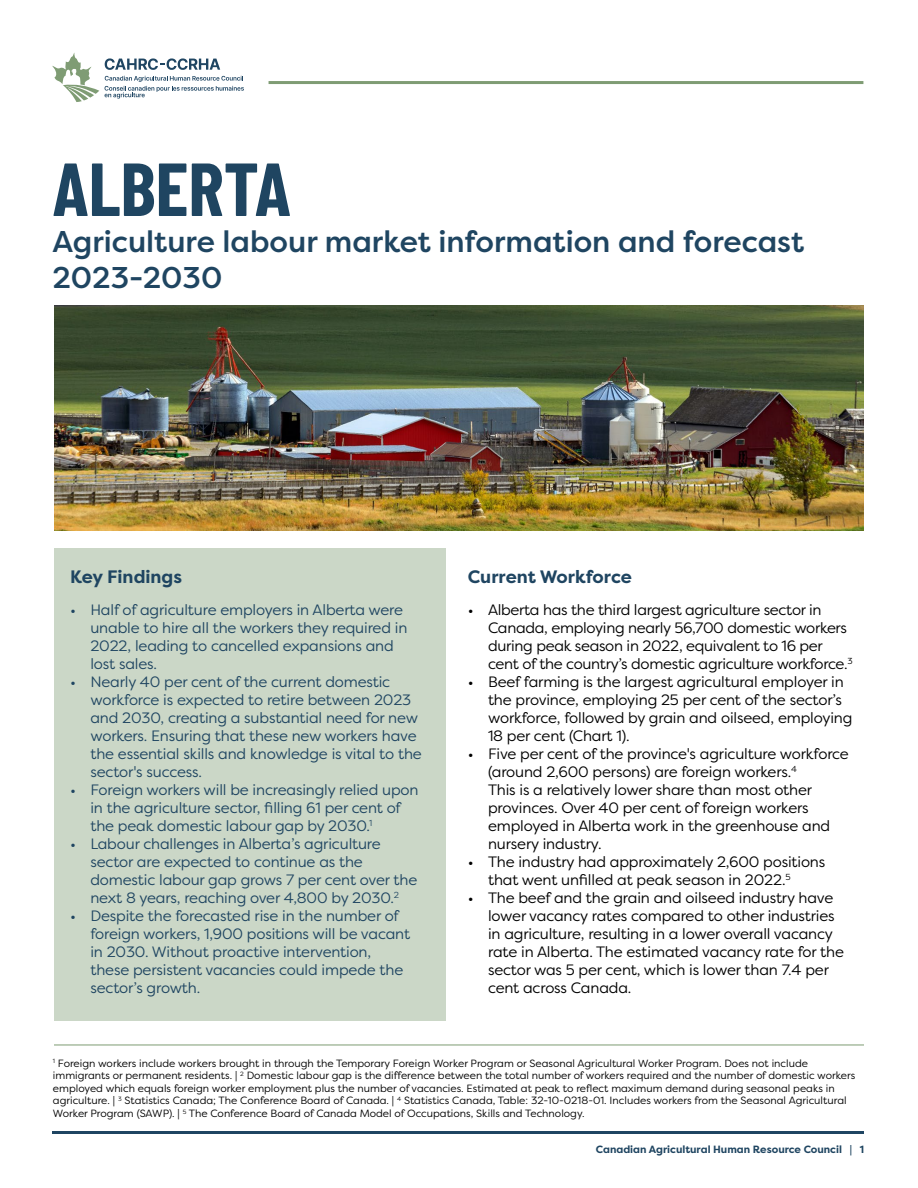
<style>
.page{position:relative;width:918px;height:1188px;background:#fff}
.page>*{position:absolute;margin:0;border:0;box-sizing:border-box;transform-origin:0 0}
.t1{font:700 75px "Barlow Condensed";color:#1f4561}
.t2{font:500 30px/36px "Filson Pro";color:#1f4561}
.t3{font:700 18px "Filson Pro";color:#1f4561}
.t4{font:15px/18px "Filson Pro";letter-spacing:-.01em;color:#000}
.t5{font:15px/18px "Filson Pro";letter-spacing:-.01em;color:#1f4561}
.t6{font:10.5px/12.6px "Filson Pro";color:#000}
.t7{font:700 10.5px "Filson Pro";color:#1f4561}
</style>
<div class="page">
<svg style="left:105px;top:76px;width:139px;height:23px"></svg>
<svg style="left:105px;top:58px;width:115px;height:12px"></svg>
<svg style="left:52px;top:53px;width:47px;height:49px"></svg>
<hr style="left:269px;top:81px;width:594px;height:3px;background:#7f9c74">
<hr style="left:52px;top:1131px;width:811px;height:3px;background:#1f4562">
<div style="left:54px;top:548px;width:392px;height:473px;background:#cbd7c7"></div>
<hr style="left:54px;top:1045px;width:810px;height:1px;background:#7d9b73">
<img style="left:54px;top:305px;width:810px;height:226px">
<h1 class="t1" style="left:52px;top:136px;width:240px">ALBERTA</h1>
<h2 class="t2" style="left:52px;top:223px;width:753px">Agriculture labour market information and forecast<br>2023-2030</h2>
<p class="t3" style="left:70px;top:566px;width:113px">Key Findings</p>
<p class="t5" style="left:90px;top:600px;width:318px;text-indent:-20px">• Half of agriculture employers in Alberta were unable to hire all the workers they required in 2022, leading to cancelled expansions and lost sales.</p>
<p class="t5" style="left:90px;top:672px;width:333px;text-indent:-20px">• Nearly 40 per cent of the current domestic workforce is expected to retire between 2023 and 2030, creating a substantial need for new workers. Ensuring that these new workers have the essential skills and knowledge is vital to the sector's success.</p>
<p class="t5" style="left:90px;top:780px;width:330px;text-indent:-20px">• Foreign workers will be increasingly relied upon in the agriculture sector, filling 61 per cent of the peak domestic labour gap by 2030.<sup>1</sup></p>
<p class="t5" style="left:90px;top:834px;width:328px;text-indent:-20px">• Labour challenges in Alberta’s agriculture sector are expected to continue as the domestic labour gap grows 7 per cent over the next 8 years, reaching over 4,800 by 2030.<sup>2</sup></p>
<p class="t5" style="left:90px;top:906px;width:321px;text-indent:-20px">• Despite the forecasted rise in the number of foreign workers, 1,900 positions will be vacant in 2030. Without proactive intervention, these persistent vacancies could impede the sector’s growth.</p>
<p class="t3" style="left:468px;top:566px;width:166px">Current Workforce</p>
<p class="t4" style="left:488px;top:600px;width:366px;text-indent:-20px">• Alberta has the third largest agriculture sector in Canada, employing nearly 56,700 domestic workers during peak season in 2022, equivalent to 16 per cent of the country’s domestic agriculture workforce.<sup>3</sup></p>
<p class="t4" style="left:488px;top:672px;width:366px;text-indent:-20px">• Beef farming is the largest agricultural employer in the province, employing 25 per cent of the sector’s workforce, followed by grain and oilseed, employing 18 per cent (Chart 1).</p>
<p class="t4" style="left:488px;top:744px;width:362px;text-indent:-20px">• Five per cent of the province's agriculture workforce (around 2,600 persons) are foreign workers.<sup>4<br></sup>This is a relatively lower share than most other provinces. Over 40 per cent of foreign workers employed in Alberta work in the greenhouse and nursery industry.</p>
<p class="t4" style="left:488px;top:852px;width:339px;text-indent:-20px">• The industry had approximately 2,600 positions that went unfilled at peak season in 2022.<sup>5</sup></p>
<p class="t4" style="left:488px;top:888px;width:357px;text-indent:-20px">• The beef and the grain and oilseed industry have lower vacancy rates compared to other industries in agriculture, resulting in a lower overall vacancy rate in Alberta. The estimated vacancy rate for the sector was 5 per cent, which is lower than 7.4 per cent across Canada.</p>
<p class="t6" style="left:53px;top:1056px;width:804px"><sup>1</sup> Foreign workers include workers brought in through the Temporary Foreign Worker Program or Seasonal Agricultural Worker Program. Does not include immigrants or permanent residents. | <sup>2</sup> Domestic labour gap is the difference between the total number of workers required and the number of domestic workers employed which equals foreign worker employment plus the number of vacancies. Estimated at peak to reflect maximum demand during seasonal peaks in agriculture. | <sup>3</sup> Statistics Canada; The Conference Board of Canada. | <sup>4</sup> Statistics Canada, Table: 32-10-0218-01. Includes workers from the Seasonal Agricultural Worker Program (SAWP). | <sup>5</sup> The Conference Board of Canada Model of Occupations, Skills and Technology.</p>
<p class="t7" style="left:596px;top:1142px;width:270px">Canadian Agricultural Human Resource Council | 1</p>
</div>
